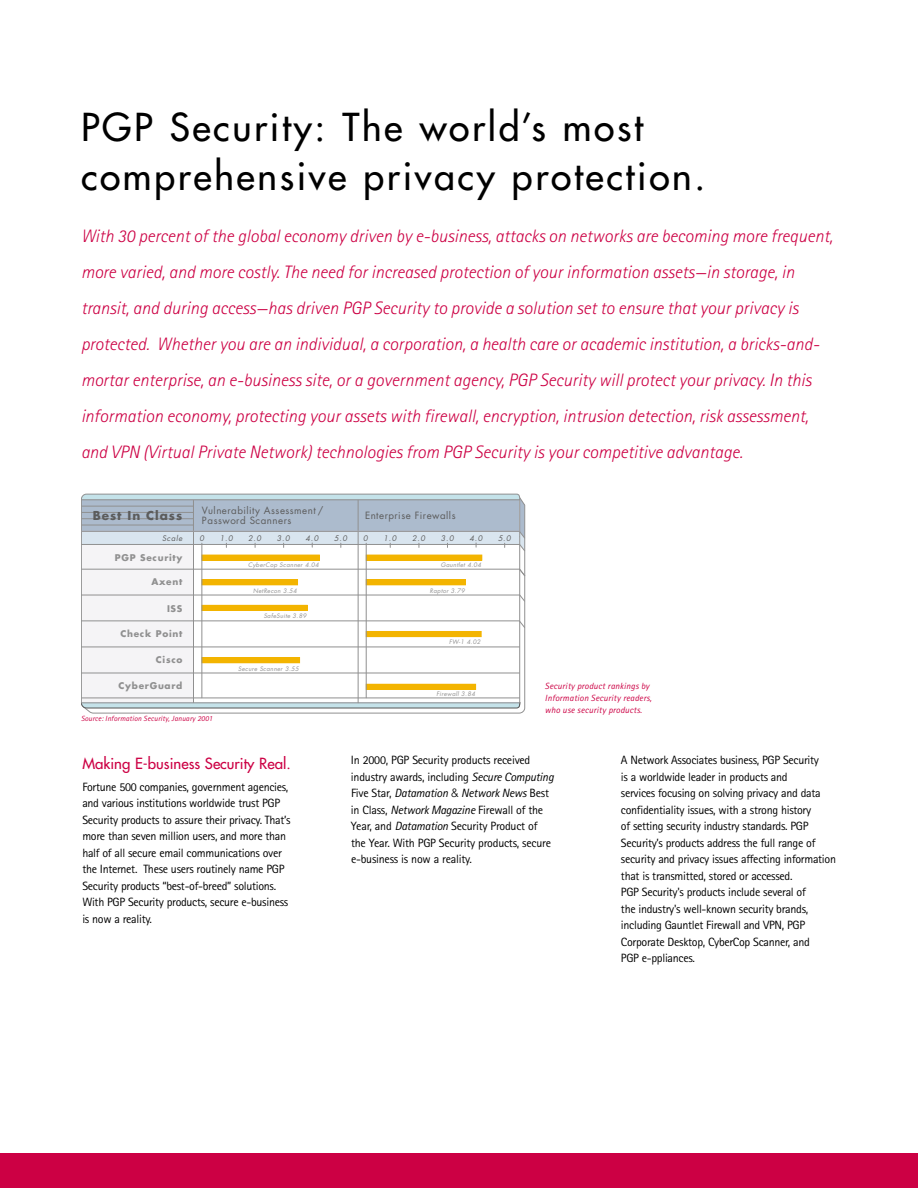
<style>
.page{position:relative;width:918px;height:1188px;background:#fff}
.page>*{position:absolute;margin:0;border:0;box-sizing:border-box;transform-origin:0 0}
.t1{font:37.5px/49.5px "Futura";letter-spacing:.07em;color:#000}
.t2{font:italic 300 18px/36px "Rotis Sans Serif";color:#c04}
.t3{font:15px "Futura";color:#c04}
.t4{font:12px/16.5px "Rotis Sans Serif";letter-spacing:-.025em;color:#000}
.t5{font:700 12px "Futura";letter-spacing:.08em;color:#5c5c5c}
.t6{font:9.75px/9.8px "Futura";letter-spacing:.05em;color:#5c5c5c}
.t7{font:italic 9px/12px "Rotis Sans Serif";letter-spacing:.02em;color:#c04}
.t8{font:700 9px "Futura";letter-spacing:.08em;color:#909090}
.t9{font:italic 7.5px "Rotis Sans Serif";letter-spacing:.02em;color:#c04}
.t10{font:italic 7.5px "Futura";letter-spacing:.09em;color:#5c5c5c}
.t11{font:italic 6px "Futura";letter-spacing:.05em;color:#909090}
.s1{font-style:italic}
.s2{font-family:"Helvetica Neue";font-weight:300}
</style>
<div class="page">
<div style="left:0;top:1153px;width:918px;height:35px;background:#c04"></div>
<svg style="left:82px;top:628px;width:443px;height:85px"></svg>
<svg style="left:81px;top:703px;width:439px;height:5px;background:#b5cdd3"></svg>
<hr style="left:81px;top:499px;width:1px;height:204px;background:#909090">
<hr style="left:81px;top:647px;width:438px;height:1px;background:#909090">
<hr style="left:81px;top:673px;width:438px;height:1px;background:#909090">
<hr style="left:82px;top:698px;width:437px;height:1px;background:#909090">
<hr style="left:82px;top:702px;width:437px;height:1px;background:#909090">
<hr style="left:519px;top:499px;width:1px;height:204px;background:#909090">
<hr style="left:193px;top:531px;width:1px;height:172px;background:#909090">
<hr style="left:358px;top:531px;width:1px;height:172px;background:#909090">
<div style="left:366px;top:631px;width:115px;height:6px;background:#f3b400"></div>
<div style="left:202px;top:658px;width:98px;height:5px;background:#f3b400"></div>
<div style="left:202px;top:657px;width:98px;height:6px;border:1px solid #f3b400"></div>
<div style="left:366px;top:684px;width:110px;height:5px;background:#f3b400"></div>
<div style="left:366px;top:684px;width:110px;height:6px;border:1px solid #f3b400"></div>
<hr style="left:366px;top:543px;width:1px;height:155px;background:#909090">
<svg style="left:81px;top:494px;width:444px;height:134px"></svg>
<hr style="left:81px;top:531px;width:438px;height:1px;background:#909090">
<hr style="left:202px;top:543px;width:1px;height:155px;background:#909090">
<hr style="left:81px;top:499px;width:439px;height:1px;background:#909090">
<h1 class="t1" style="left:81px;top:105px;width:626px">PGP Security: The world’s most comprehensive privacy protection.</h1>
<p class="t2" style="left:81px;top:220px;width:753px">With 30 percent of the global economy driven by e-business, attacks on networks are becoming more frequent, more varied, and more costly. The need for increased protection of your information assets—in storage, in transit, and during access—has driven PGP Security to provide a solution set to ensure that your privacy is protected. Whether you are an individual, a corporation, a health care or academic institution, a bricks-and&shy;mortar enterprise, an e-business site, or a government agency, PGP Security will protect your privacy. In this information economy, protecting your assets with firewall, encryption, intrusion detection, risk assessment, and VPN (Virtual Private Network) technologies from PGP Security is your competitive advantage.</p>
<p class="t6" style="left:202px;top:506px;width:123px">Vulnerability Assessment /<br>Password Scanners</p>
<p class="t5" style="left:93px;top:510px;width:91px">Best In Class</p>
<p class="t8" style="left:115px;top:553px;width:69px">PGP Security</p>
<p class="t8" style="left:151px;top:578px;width:32px">Axent</p>
<p class="t8" style="left:167px;top:604px;width:17px">ISS</p>
<p class="t8" style="left:120px;top:629px;width:64px">Check Point</p>
<p class="t8" style="left:156px;top:655px;width:28px">Cisco</p>
<p class="t8" style="left:119px;top:682px;width:65px">CyberGuard</p>
<p class="t6" style="left:365px;top:511px;width:92px">Enterprise Firewalls</p>
<p class="t10" style="left:162px;top:534px;width:22px">Scale</p>
<p class="t10" style="left:199px;top:534px;width:6px">0</p>
<p class="t10" style="left:220px;top:534px;width:14px">1.0</p>
<p class="t10" style="left:248px;top:534px;width:14px">2.0</p>
<p class="t10" style="left:277px;top:534px;width:14px">3.0</p>
<p class="t10" style="left:306px;top:534px;width:14px">4.0</p>
<p class="t10" style="left:334px;top:534px;width:14px">5.0</p>
<p class="t10" style="left:363px;top:534px;width:6px">0</p>
<p class="t10" style="left:384px;top:534px;width:14px">1.0</p>
<p class="t10" style="left:412px;top:534px;width:14px">2.0</p>
<p class="t10" style="left:441px;top:534px;width:14px">3.0</p>
<p class="t10" style="left:469px;top:534px;width:14px">4.0</p>
<p class="t10" style="left:498px;top:534px;width:14px">5.0</p>
<p class="t11" style="left:248px;top:561px;width:72px">CyberCop Scanner 4.04</p>
<p class="t11" style="left:441px;top:561px;width:42px">Gauntlet 4.04</p>
<p class="t11" style="left:253px;top:587px;width:45px">NetRecon 3.54</p>
<p class="t11" style="left:430px;top:587px;width:36px">Raptor 3.79</p>
<p class="t11" style="left:264px;top:612px;width:44px">SafeSuite 3.89</p>
<p class="t11" style="left:449px;top:638px;width:33px">FW-1 4.02</p>
<p class="t11" style="left:238px;top:665px;width:62px">Secure Scanner 3.55</p>
<p class="t11" style="left:436px;top:690px;width:40px">Firewall 3.84</p>
<p class="t9" style="left:81px;top:716px;width:133px">Source: Information Security, January 2001</p>
<p class="t7" style="left:545px;top:681px;width:108px">Security product rankings by<br>Information Security readers, who use security products.</p>
<p class="t3" style="left:82px;top:757px;width:210px">Making E-business Security Real.</p>
<p class="t4" style="left:82px;top:780px;width:210px">Fortune 500 companies, government agencies, and various institutions worldwide trust PGP Security products to assure their privacy. That’s more than seven million users, and more than half of all secure email communications over the Internet. These users routinely name PGP Security products “best-of-breed” solutions.<br>With PGP Security products, secure e-business is now a reality.</p>
<p class="t4" style="left:351px;top:753px;width:204px">In 2000, PGP Security products received industry awards, including <span class="s1">Secure Computing </span>Five Star, <span class="s1">Datamation</span> <span class="s2">&amp;</span> <span class="s1">Network News</span> Best in Class, <span class="s1">Network Magazine</span> Firewall of the Year, and <span class="s1">Datamation</span> Security Product of the Year. With PGP Security products, secure e-business is now a reality.</p>
<p class="t4" style="left:621px;top:753px;width:217px">A Network Associates business, PGP Security<br>is a worldwide leader in products and<br>services focusing on solving privacy and data confidentiality issues, with a strong history<br>of setting security industry standards. PGP Security’s products address the full range of security and privacy issues affecting information that is transmitted, stored or accessed.<br>PGP Security's products include several of<br>the industry's well-known security brands, including Gauntlet Firewall and VPN, PGP Corporate Desktop, CyberCop Scanner, and<br>PGP e-ppliances.</p>
</div>
